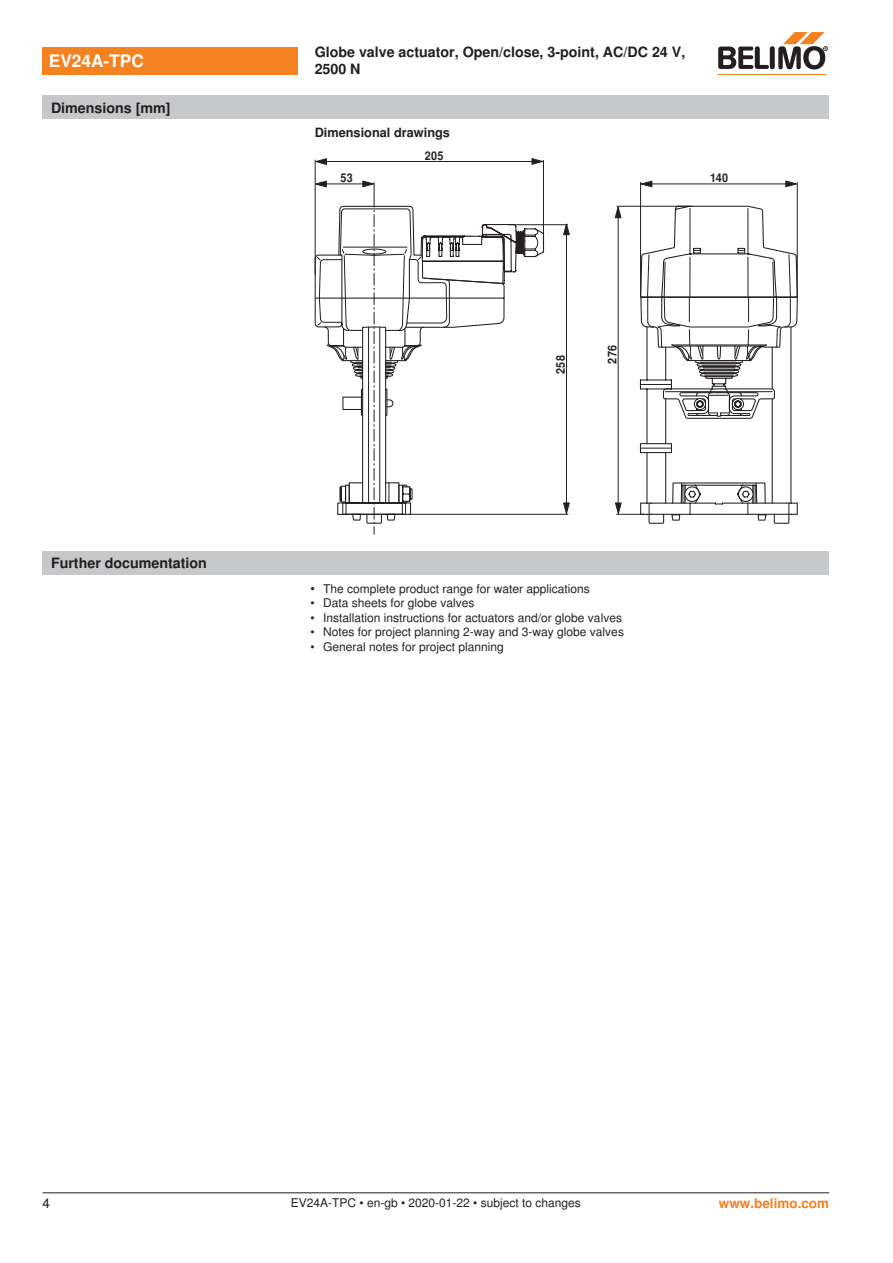
<style>
.page{position:relative;width:893px;height:1263px;background:#fff}
.page>*{position:absolute;margin:0;border:0;box-sizing:border-box;transform-origin:0 0}
.t1{font:700 17.25px "Nimbus Sans BEL";color:#fff}
.t2{font:700 14.25px/17.1px "Nimbus Sans BEL";color:#231f20}
.Rechtsbündig_Footer{font:700 13.5px "Nimbus Sans BEL";color:#f58220}
.t3{font:13.5px "Nimbus Sans BEL";color:#231f20}
.t4{font:700 12.75px "Nimbus Sans BEL";color:#231f20}
.Bulletpoints{font:12px "Nimbus Sans BEL";color:#231f20}
.Footer_EU_center{font:12px "Nimbus Sans BEL";color:#231f20}
.t5{font:700 12px "Nimbus Sans BEL";letter-spacing:.025em;color:#231f20;scale:.9 1}
.s1{font-size:12.75px}
</style>
<div class="page">
<hr style="left:315px;top:160px;width:1px;height:115px;background:#231f20">
<svg style="left:531px;top:158px;width:12px;height:7px"></svg>
<svg style="left:314px;top:158px;width:13px;height:7px"></svg>
<hr style="left:543px;top:160px;width:1px;height:86px;background:#231f20">
<hr style="left:319px;top:161px;width:222px;height:1px;background:#231f20">
<svg style="left:615px;top:180px;width:183px;height:344px"></svg>
<hr style="left:617px;top:206px;width:76px;height:1px;background:#231f20">
<hr style="left:618px;top:208px;width:1px;height:302px;background:#231f20">
<hr style="left:408px;top:514px;width:160px;height:1px;background:#231f20">
<svg style="left:563px;top:223px;width:7px;height:12px"></svg>
<svg style="left:563px;top:502px;width:7px;height:13px"></svg>
<hr style="left:508px;top:224px;width:60px;height:1px;background:#231f20">
<hr style="left:566px;top:227px;width:1px;height:283px;background:#231f20">
<svg style="left:314px;top:180px;width:231px;height:355px"></svg>
<div style="left:43px;top:552px;width:786px;height:23px;background:#c7c8ca"></div>
<div style="left:43px;top:47px;width:255px;height:27px;background:#f58220"></div>
<hr style="left:718px;top:74px;width:107px;height:1px;background:#f58220">
<svg style="left:718px;top:32px;width:110px;height:38px"></svg>
<div style="left:43px;top:96px;width:786px;height:23px;background:#c7c8ca"></div>
<hr style="left:43px;top:1192px;width:786px;height:1px;background:#231f20">
<p class="t1" style="left:49px;top:51px;width:96px">EV24A-TPC</p>
<p class="t2" style="left:315px;top:44px;width:372px">Globe valve actuator, Open/close, 3-point, AC/DC 24 V,<br>2500 N</p>
<p class="t2" style="left:51px;top:100px;width:121px">Dimensions [mm]</p>
<p class="t4" style="left:315px;top:125px;width:137px">Dimensional drawings</p>
<p class="t5" style="left:340px;top:171px;width:15px">53</p>
<p class="t5" style="left:425px;top:149px;width:22px">205</p>
<p class="t5" style="left:710px;top:171px;width:21px">140</p>
<p class="t5" style="left:554px;top:374px;width:22px;rotate:-90deg">258</p>
<p class="t5" style="left:605px;top:364px;width:22px;rotate:-90deg">276</p>
<p class="t2" style="left:51px;top:555px;width:157px">Further documentation</p>
<p class="Bulletpoints" style="left:310px;top:582px;width:281px"><span class="s1">•</span> The complete product range for water applications</p>
<p class="Bulletpoints" style="left:310px;top:596px;width:166px">• Data sheets for globe valves</p>
<p class="Bulletpoints" style="left:310px;top:610px;width:313px">• Installation instructions for actuators and/or globe valves</p>
<p class="Bulletpoints" style="left:310px;top:625px;width:315px">• Notes for project planning 2-way and 3-way globe valves</p>
<p class="Bulletpoints" style="left:310px;top:639px;width:195px">• General notes for project planning</p>
<p class="t3" style="left:43px;top:1195px;width:9px">4</p>
<p class="Footer_EU_center" style="left:291px;top:1196px;width:292px">EV24A-TPC • en-gb • 2020-01-22 • subject to changes</p>
<p class="Rechtsbündig_Footer" style="left:719px;top:1195px;width:112px">www.belimo.com</p>
</div>
